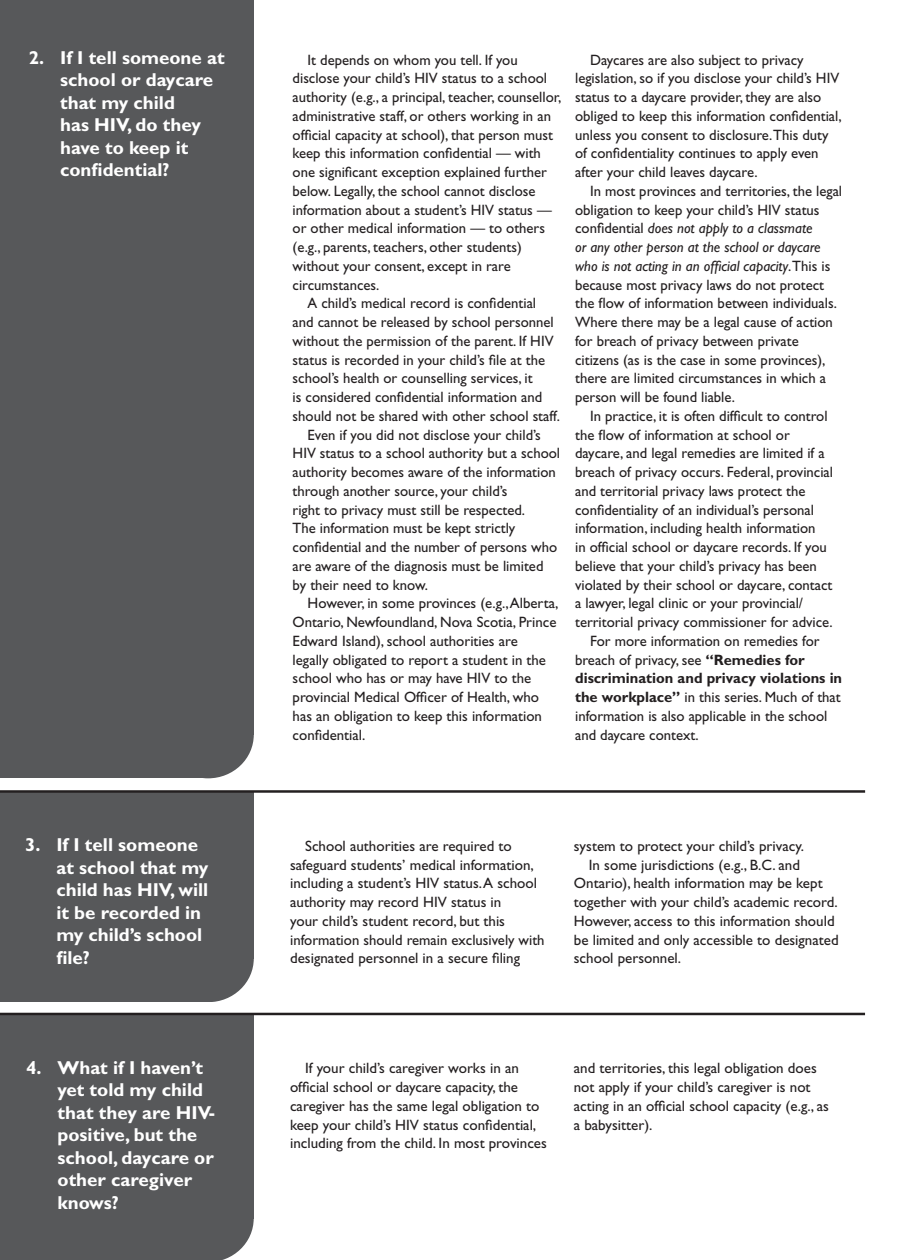
<style>
.page{position:relative;width:900px;height:1260px;background:#fff}
.page>*{position:absolute;margin:0;border:0;box-sizing:border-box;transform-origin:0 0}
.t1{font:700 18.75px/22.5px "Gill Sans";color:#fff}
.t2{font:15px/18.8px "Gill Sans";color:#231f20}
.t3{font:italic 15px "Gill Sans";color:#231f20}
.t4{font:700 15px "Gill Sans";color:#231f20}
.s1{font-style:normal}
.s2{font-weight:700}
</style>
<div class="page">
<div style="left:0;top:0;width:254px;height:1260px;background:#57585a"></div>
<div style="left:0;top:780px;width:261px;height:12px;background:#fff"></div>
<hr style="left:0;top:790px;width:865px;height:3px;background:#231f20">
<div style="left:0;top:905px;width:256px;height:100px;background:#fff"></div>
<div style="left:162px;top:915px;width:92px;height:87px;background:#57585a;border-radius:50%"></div>
<div style="left:0;top:905px;width:254px;height:53px;background:#57585a"></div>
<div style="left:0;top:948px;width:209px;height:54px;background:#57585a"></div>
<div style="left:0;top:681px;width:256px;height:100px;background:#fff"></div>
<div style="left:162px;top:691px;width:92px;height:87px;background:#57585a;border-radius:50%"></div>
<div style="left:0;top:681px;width:254px;height:54px;background:#57585a"></div>
<div style="left:0;top:725px;width:209px;height:53px;background:#57585a"></div>
<div style="left:0;top:1002px;width:261px;height:13px;background:#fff"></div>
<hr style="left:0;top:1013px;width:865px;height:2px;background:#231f20">
<svg style="left:222px;top:1219px;width:32px;height:41px"></svg>
<p class="t1" style="left:60px;top:46px;width:166px;text-indent:-31px">2. If I tell someone at school or daycare that my child<br>has HIV, do they have to keep it confidential?</p>
<p class="t1" style="left:56px;top:834px;width:153px;text-indent:-31px">3. If I tell someone at school that my child has HIV, will it be recorded in my child’s school file?</p>
<p class="t1" style="left:58px;top:1056px;width:159px;text-indent:-31px">4. What if I haven’t yet told my child that they are HIV&shy;positive, but the school, daycare or other caregiver knows?</p>
<p class="t2" style="left:308px;top:50px;width:212px">It depends on whom you tell. If you</p>
<p class="t2" style="left:293px;top:69px;width:256px">disclose your child’s HIV status to a school</p>
<p class="t2" style="left:293px;top:88px;width:270px">authority (e.g., a principal, teacher, counsellor,</p>
<p class="t2" style="left:293px;top:107px;width:260px">administrative staff, or others working in an</p>
<p class="t2" style="left:293px;top:125px;width:262px">official capacity at school), that person must</p>
<p class="t2" style="left:293px;top:144px;width:250px">keep this information confidential — with</p>
<p class="t2" style="left:293px;top:163px;width:256px">one significant exception explained further</p>
<p class="t2" style="left:293px;top:182px;width:245px">below. Legally, the school cannot disclose</p>
<p class="t2" style="left:293px;top:200px;width:261px">information about a student’s HIV status —</p>
<p class="t2" style="left:293px;top:219px;width:254px">or other medical information — to others</p>
<p class="t2" style="left:293px;top:238px;width:231px">(e.g., parents, teachers, other students)</p>
<p class="t2" style="left:293px;top:257px;width:220px">without your consent, except in rare</p>
<p class="t2" style="left:293px;top:275px;width:88px">circumstances.</p>
<p class="t2" style="left:308px;top:294px;width:230px">A child’s medical record is confidential</p>
<p class="t2" style="left:293px;top:313px;width:263px">and cannot be released by school personnel</p>
<p class="t2" style="left:293px;top:332px;width:262px">without the permission of the parent. If HIV</p>
<p class="t2" style="left:293px;top:350px;width:254px">status is recorded in your child’s file at the</p>
<p class="t2" style="left:293px;top:369px;width:241px">school’s health or counselling services, it</p>
<p class="t2" style="left:293px;top:388px;width:251px">is considered confidential information and</p>
<p class="t2" style="left:293px;top:407px;width:269px">should not be shared with other school staff.</p>
<p class="t2" style="left:308px;top:425px;width:235px">Even if you did not disclose your child’s</p>
<p class="t2" style="left:293px;top:444px;width:269px">HIV status to a school authority but a school</p>
<p class="t2" style="left:293px;top:463px;width:265px">authority becomes aware of the information</p>
<p class="t2" style="left:293px;top:482px;width:216px">through another source, your child’s</p>
<p class="t2" style="left:293px;top:500px;width:234px">right to privacy must still be respected.</p>
<p class="t2" style="left:293px;top:519px;width:224px">The information must be kept strictly</p>
<p class="t2" style="left:293px;top:538px;width:266px">confidential and the number of persons who</p>
<p class="t2" style="left:293px;top:557px;width:252px">are aware of the diagnosis must be limited</p>
<p class="t2" style="left:293px;top:575px;width:137px">by their need to know.</p>
<p class="t2" style="left:308px;top:594px;width:252px">However, in some provinces (e.g., Alberta,</p>
<p class="t2" style="left:293px;top:613px;width:265px">Ontario, Newfoundland, Nova Scotia, Prince</p>
<p class="t2" style="left:293px;top:632px;width:227px">Edward Island), school authorities are</p>
<p class="t2" style="left:293px;top:650px;width:255px">legally obligated to report a student in the</p>
<p class="t2" style="left:293px;top:669px;width:240px">school who has or may have HIV to the</p>
<p class="t2" style="left:293px;top:688px;width:248px">provincial Medical Officer of Health, who</p>
<p class="t2" style="left:293px;top:707px;width:251px">has an obligation to keep this information</p>
<p class="t2" style="left:293px;top:725px;width:74px">confidential.</p>
<p class="t2" style="left:590px;top:50px;width:215px">Daycares are also subject to privacy</p>
<p class="t2" style="left:575px;top:69px;width:266px">legislation, so if you disclose your child’s HIV</p>
<p class="t2" style="left:575px;top:88px;width:248px">status to a daycare provider, they are also</p>
<p class="t2" style="left:575px;top:107px;width:268px">obliged to keep this information confidential,</p>
<p class="t2" style="left:575px;top:125px;width:255px">unless you consent to disclosure.This duty</p>
<p class="t2" style="left:575px;top:144px;width:245px">of confidentiality continues to apply even</p>
<p class="t2" style="left:575px;top:163px;width:184px">after your child leaves daycare.</p>
<p class="t2" style="left:590px;top:182px;width:254px">In most provinces and territories, the legal</p>
<p class="t2" style="left:575px;top:200px;width:246px">obligation to keep your child’s HIV status</p>
<p class="t3" style="left:575px;top:220px;width:239px"><span class="s1">confidential</span> does not apply to a classmate</p>
<p class="t3" style="left:575px;top:238px;width:247px">or any other person at the school or daycare</p>
<p class="t3" style="left:575px;top:257px;width:257px">who is not acting in an official capacity<span class="s1">.This is</span></p>
<p class="t2" style="left:575px;top:275px;width:251px">because most privacy laws do not protect</p>
<p class="t2" style="left:575px;top:294px;width:263px">the flow of information between individuals.</p>
<p class="t2" style="left:575px;top:313px;width:259px">Where there may be a legal cause of action</p>
<p class="t2" style="left:575px;top:332px;width:225px">for breach of privacy between private</p>
<p class="t2" style="left:575px;top:350px;width:252px">citizens (as is the case in some provinces),</p>
<p class="t2" style="left:575px;top:369px;width:252px">there are limited circumstances in which a</p>
<p class="t2" style="left:575px;top:388px;width:161px">person will be found liable.</p>
<p class="t2" style="left:590px;top:407px;width:239px">In practice, it is often difficult to control</p>
<p class="t2" style="left:575px;top:425px;width:216px">the flow of information at school or</p>
<p class="t2" style="left:575px;top:444px;width:251px">daycare, and legal remedies are limited if a</p>
<p class="t2" style="left:575px;top:463px;width:260px">breach of privacy occurs. Federal, provincial</p>
<p class="t2" style="left:575px;top:482px;width:232px">and territorial privacy laws protect the</p>
<p class="t2" style="left:575px;top:500px;width:240px">confidentiality of an individual’s personal</p>
<p class="t2" style="left:575px;top:519px;width:242px">information, including health information</p>
<p class="t2" style="left:575px;top:538px;width:253px">in official school or daycare records. If you</p>
<p class="t2" style="left:575px;top:557px;width:243px">believe that your child’s privacy has been</p>
<p class="t2" style="left:575px;top:575px;width:259px">violated by their school or daycare, contact</p>
<p class="t2" style="left:575px;top:594px;width:229px">a lawyer, legal clinic or your provincial/</p>
<p class="t2" style="left:575px;top:613px;width:259px">territorial privacy commissioner for advice.</p>
<p class="t2" style="left:590px;top:632px;width:231px">For more information on remedies for</p>
<p class="t2" style="left:575px;top:650px;width:231px">breach of privacy, see <span class="s2">“Remedies for</span></p>
<p class="t4" style="left:575px;top:669px;width:269px">discrimination and privacy violations in</p>
<p class="t2" style="left:575px;top:688px;width:267px"><span class="s2">the workplace”</span> in this series. Much of that</p>
<p class="t2" style="left:575px;top:707px;width:254px">information is also applicable in the school</p>
<p class="t2" style="left:575px;top:725px;width:125px">and daycare context.</p>
<p class="t2" style="left:290px;top:837px;width:256px;text-indent:15px">School authorities are required to safeguard students’ medical information, including a student’s HIV status. A school authority may record HIV status in<br>your child’s student record, but this information should remain exclusively with designated personnel in a secure filing</p>
<p class="t2" style="left:574px;top:837px;width:232px">system to protect your child’s privacy.</p>
<p class="t2" style="left:589px;top:855px;width:213px">In some jurisdictions (e.g., B.C. and</p>
<p class="t2" style="left:574px;top:874px;width:250px">Ontario), health information may be kept</p>
<p class="t2" style="left:574px;top:893px;width:266px">together with your child’s academic record.</p>
<p class="t2" style="left:574px;top:912px;width:262px">However, access to this information should</p>
<p class="t2" style="left:574px;top:930px;width:266px">be limited and only accessible to designated</p>
<p class="t2" style="left:574px;top:949px;width:109px">school personnel.</p>
<p class="t2" style="left:290px;top:1059px;width:258px;text-indent:15px">If your child’s caregiver works in an official school or daycare capacity, the caregiver has the same legal obligation to keep your child’s HIV status confidential, including from the child. In most provinces</p>
<p class="t2" style="left:574px;top:1059px;width:257px">and territories, this legal obligation does not apply if your child’s caregiver is not acting in an official school capacity (e.g., as a babysitter).</p>
</div>
